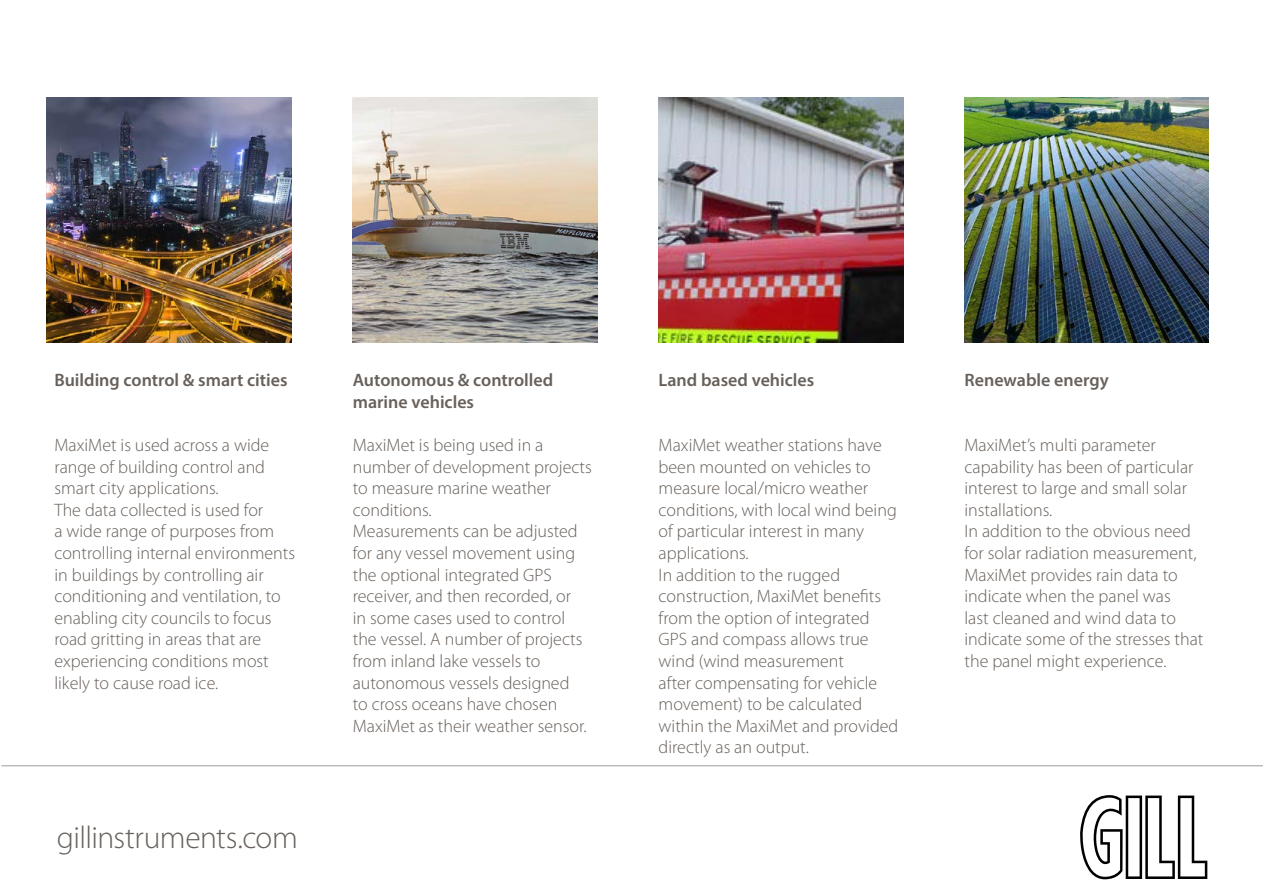
<style>
.page{position:relative;width:1263px;height:893px;background:#fff}
.page>*{position:absolute;margin:0;border:0;box-sizing:border-box;transform-origin:0 0}
.t1{font:300 31.5px "Myriad Pro";letter-spacing:-.015em;color:#68605a}
.t2{font:300 18px/21.6px "Myriad Pro";color:#68605a}
.t3{font:600 18px/21.6px "Myriad Pro";color:#68605a}
</style>
<div class="page">
<svg style="left:1080px;top:795px;width:127px;height:84px"></svg>
<hr style="left:1px;top:765px;width:1262px;height:1px;background:#9d9d9c">
<img style="left:353px;top:98px;width:244px;height:244px">
<img style="left:964px;top:98px;width:245px;height:244px">
<img style="left:659px;top:98px;width:244px;height:244px">
<img style="left:47px;top:98px;width:244px;height:244px">
<p class="t3" style="left:54px;top:369px;width:235px">Building control &amp; smart cities</p>
<p class="t2" style="left:54px;top:434px;width:242px">MaxiMet is used across a wide range of building control and smart city applications.<br>The data collected is used for<br>a wide range of purposes from controlling internal environments in buildings by controlling air conditioning and ventilation, to enabling city councils to focus road gritting in areas that are experiencing conditions most likely to cause road ice.</p>
<h1 class="t1" style="left:57px;top:818px;width:242px">gillinstruments.com</h1>
<p class="t3" style="left:353px;top:369px;width:202px">Autonomous &amp; controlled marine vehicles</p>
<p class="t2" style="left:353px;top:434px;width:241px">MaxiMet is being used in a number of development projects to measure marine weather conditions.<br>Measurements can be adjusted for any vessel movement using the optional integrated GPS receiver, and then recorded, or<br>in some cases used to control the vessel. A number of projects from inland lake vessels to autonomous vessels designed<br>to cross oceans have chosen<br>MaxiMet as their weather sensor.</p>
<p class="t3" style="left:659px;top:369px;width:157px">Land based vehicles</p>
<p class="t2" style="left:659px;top:434px;width:241px">MaxiMet weather stations have been mounted on vehicles to measure local/micro weather conditions, with local wind being of particular interest in many applications.<br>In addition to the rugged construction, MaxiMet benefits from the option of integrated<br>GPS and compass allows true wind (wind measurement<br>after compensating for vehicle movement) to be calculated within the MaxiMet and provided directly as an output.</p>
<p class="t3" style="left:964px;top:369px;width:146px">Renewable energy</p>
<p class="t2" style="left:964px;top:434px;width:240px">MaxiMet’s multi parameter capability has been of particular interest to large and small solar installations.<br>In addition to the obvious need for solar radiation measurement,<br>MaxiMet provides rain data to indicate when the panel was<br>last cleaned and wind data to indicate some of the stresses that the panel might experience.</p>
</div>
